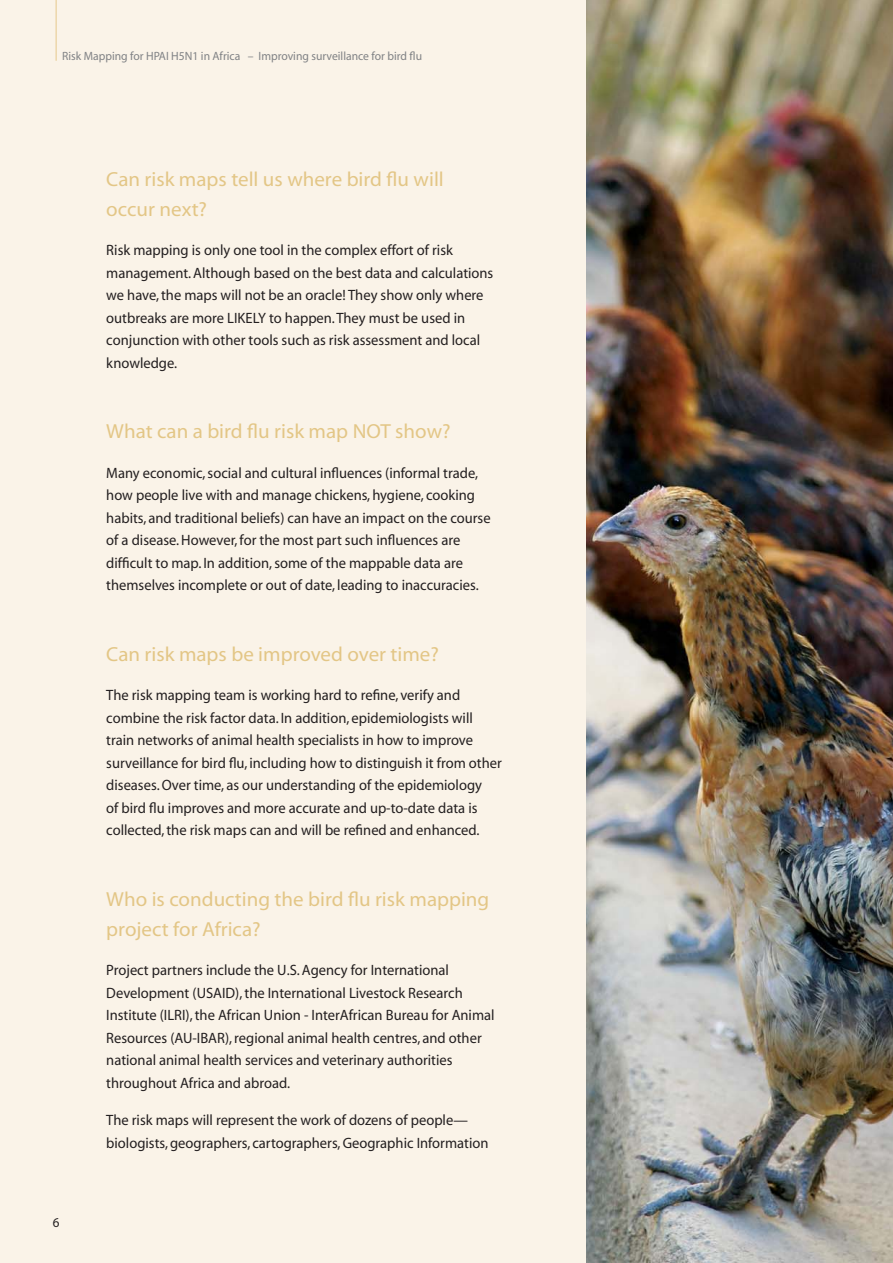
<style>
.page{position:relative;width:893px;height:1263px;background:#faf3e8}
.page>*{position:absolute;margin:0;border:0;box-sizing:border-box;transform-origin:0 0}
.t1{font:20.4px/30px "Myriad";color:#e3c686}
.t2{font:15px/22.5px "Myriad";color:#231f20}
.t3{font:13.5px "Myriad";color:#231f20}
.t4{font:12px "Myriad";color:#808285}
</style>
<div class="page">
<hr style="left:55px;top:0;width:2px;height:61px;background:#edd7aa">
<img style="left:587px;top:0;width:306px;height:1263px">
<p class="t4" style="left:62px;top:52px;width:361px">Risk Mapping for HPAI H5N1 in Africa – Improving surveillance for bird flu</p>
<h1 class="t1" style="left:106px;top:166px;width:339px">Can risk maps tell us where bird flu will occur next?</h1>
<p class="t2" style="left:106px;top:240px;width:389px">Risk mapping is only one tool in the complex effort of risk management. Although based on the best data and calculations we have, the maps will not be an oracle! They show only where outbreaks are more LIKELY to happen. They must be used in conjunction with other tools such as risk assessment and local knowledge.</p>
<h1 class="t1" style="left:106px;top:418px;width:346px">What can a bird flu risk map NOT show?</h1>
<p class="t2" style="left:106px;top:463px;width:386px">Many economic, social and cultural influences (informal trade, how people live with and manage chickens, hygiene, cooking habits, and traditional beliefs) can have an impact on the course of a disease. However, for the most part such influences are difficult to map. In addition, some of the mappable data are themselves incomplete or out of date, leading to inaccuracies.</p>
<h1 class="t1" style="left:106px;top:640px;width:334px">Can risk maps be improved over time?</h1>
<p class="t2" style="left:106px;top:685px;width:397px">The risk mapping team is working hard to refine, verify and combine the risk factor data. In addition, epidemiologists will train networks of animal health specialists in how to improve surveillance for bird flu, including how to distinguish it from other diseases. Over time, as our understanding of the epidemiology<br>of bird flu improves and more accurate and up-to-date data is collected, the risk maps can and will be refined and enhanced.</p>
<p class="t3" style="left:53px;top:1217px;width:8px">6</p>
<h1 class="t1" style="left:106px;top:885px;width:385px">Who is conducting the bird flu risk mapping project for Africa?</h1>
<p class="t2" style="left:106px;top:960px;width:390px">Project partners include the U.S. Agency for International Development (USAID), the International Livestock Research Institute (ILRI), the African Union - InterAfrican Bureau for Animal Resources (AU-IBAR), regional animal health centres, and other national animal health services and veterinary authorities throughout Africa and abroad.</p>
<p class="t2" style="left:106px;top:1110px;width:384px">The risk maps will represent the work of dozens of people— biologists, geographers, cartographers, Geographic Information</p>
</div>
